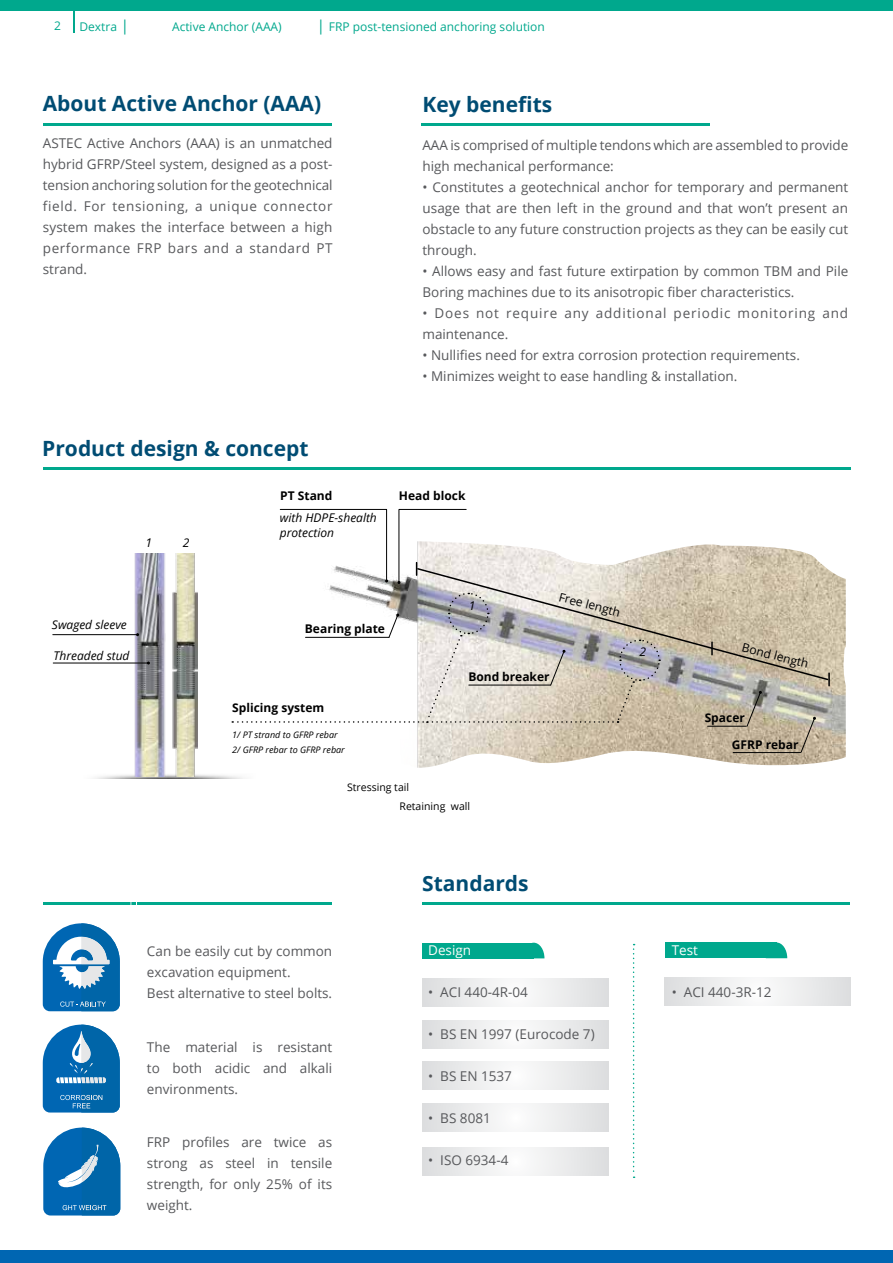
<style>
.page{position:relative;width:893px;height:1263px;background:#fff}
.page>*{position:absolute;margin:0;border:0;box-sizing:border-box;transform-origin:0 0}
.t1{font:700 21px "Open Sans";color:#004c73}
.t2{font:13.5px/21px "Open Sans";color:#57585b;text-align:justify}
.t3{font:13.5px/21px "Open Sans";letter-spacing:.065em;color:#57585b}
.t4{font:13.5px "Open Sans";color:#fffefb}
.t5{font:13.5px "Open Sans";color:#fff}
.t6{font:700 12px "Open Sans";color:#000}
.t7{font:12px "Open Sans";color:#00a88d}
.t8{font:italic 12px/14.4px "Open Sans";color:#000}
.t9{font:12px "Open Sans";color:#000}
.t10{font:10.5px "Open Sans";color:#000}
.t11{font:italic 9px/15px "Open Sans";color:#000}
.s1{font-size:15px}
</style>
<div class="page">
<div style="left:0;top:0;width:893px;height:10px;background:#00a88d"></div>
<div style="left:0;top:1250px;width:893px;height:13px;background:#0066b2"></div>
<hr style="left:73px;top:10px;width:2px;height:23px;background:#00a88d">
<svg style="left:423px;top:978px;width:185px;height:28px"></svg>
<svg style="left:423px;top:1021px;width:185px;height:28px"></svg>
<svg style="left:423px;top:1061px;width:185px;height:29px"></svg>
<svg style="left:423px;top:1103px;width:185px;height:28px"></svg>
<svg style="left:423px;top:1147px;width:185px;height:28px"></svg>
<svg style="left:665px;top:978px;width:185px;height:28px"></svg>
<div style="left:422px;top:943px;width:112px;height:15px;background:#00a88d"></div>
<svg style="left:534px;top:943px;width:10px;height:15px"></svg>
<div style="left:665px;top:942px;width:112px;height:16px;background:#00a88d"></div>
<svg style="left:777px;top:942px;width:10px;height:16px"></svg>
<hr style="left:43px;top:123px;width:289px;height:2px;background:#00a88d">
<hr style="left:421px;top:123px;width:289px;height:2px;background:#00a88d">
<img style="left:328px;top:543px;width:518px;height:225px">
<svg style="left:416px;top:567px;width:413px;height:114px"></svg>
<svg style="left:828px;top:673px;width:2px;height:13px"></svg>
<svg style="left:711px;top:642px;width:2px;height:13px"></svg>
<svg style="left:397px;top:509px;width:70px;height:75px"></svg>
<svg style="left:279px;top:509px;width:109px;height:73px"></svg>
<img style="left:171px;top:554px;width:27px;height:223px">
<img style="left:120px;top:553px;width:49px;height:224px">
<hr style="left:53px;top:634px;width:85px;height:1px;background:#000">
<hr style="left:53px;top:663px;width:95px;height:1px;background:#000">
<svg style="left:746px;top:691px;width:16px;height:36px"></svg>
<hr style="left:733px;top:752px;width:68px;height:1px;background:#000">
<svg style="left:800px;top:717px;width:16px;height:36px"></svg>
<hr style="left:708px;top:726px;width:38px;height:1px;background:#000">
<svg style="left:232px;top:592px;width:429px;height:131px"></svg>
<hr style="left:469px;top:685px;width:82px;height:1px;background:#000">
<hr style="left:305px;top:637px;width:84px;height:1px;background:#000">
<hr style="left:43px;top:467px;width:807px;height:3px;background:#00a88d">
<svg style="left:633px;top:944px;width:2px;height:234px"></svg>
<hr style="left:43px;top:902px;width:289px;height:2px;background:#00a88d">
<hr style="left:423px;top:902px;width:427px;height:2px;background:#00a88d">
<svg style="left:43px;top:923px;width:77px;height:88px"></svg>
<svg style="left:43px;top:1024px;width:77px;height:88px"></svg>
<svg style="left:43px;top:1127px;width:77px;height:88px"></svg>
<p class="t7" style="left:54px;top:18px;width:8px">2</p>
<p class="t7" style="left:80px;top:19px;width:51px">Dextra <span class="s1">|</span></p>
<p class="t7" style="left:172px;top:19px;width:111px">Active Anchor (AAA)</p>
<p class="t7" style="left:317px;top:19px;width:230px"><span class="s1">|</span> FRP post-tensioned anchoring solution</p>
<h1 class="t1" style="left:43px;top:88px;width:280px">About Active Anchor (AAA)</h1>
<p class="t2" style="left:43px;top:133px;width:291px">ASTEC Active Anchors (AAA) is an unmatched hybrid GFRP/Steel system, designed as a post&shy;tension anchoring solution for the geotechnical field. For tensioning, a unique connector system makes the interface between a high performance FRP bars and a standard PT strand.</p>
<h1 class="t1" style="left:42px;top:434px;width:268px">Product design &amp; concept</h1>
<h1 class="t1" style="left:422px;top:90px;width:131px">Key benefits</h1>
<p class="t2" style="left:422px;top:134px;width:427px">AAA is comprised of multiple tendons which are assembled to provide high mechanical performance:</p>
<p class="t2" style="left:422px;top:176px;width:427px">• Constitutes a geotechnical anchor for temporary and permanent usage that are then left in the ground and that won’t present an obstacle to any future construction projects as they can be easily cut through.</p>
<p class="t2" style="left:422px;top:260px;width:427px">• Allows easy and fast future extirpation by common TBM and Pile<br>Boring machines due to its anisotropic fiber characteristics.</p>
<p class="t3" style="left:422px;top:302px;width:427px">• Does not require any additional periodic monitoring and maintenance.</p>
<p class="t2" style="left:422px;top:344px;width:379px">• Nullifies need for extra corrosion protection requirements.</p>
<p class="t2" style="left:422px;top:365px;width:316px">• Minimizes weight to ease handling &amp; installation.</p>
<p class="t8" style="left:145px;top:535px;width:8px">1</p>
<p class="t8" style="left:183px;top:535px;width:8px">2</p>
<p class="t8" style="left:52px;top:618px;width:76px">Swaged sleeve</p>
<p class="t8" style="left:53px;top:648px;width:78px">Threaded stud</p>
<p class="t6" style="left:280px;top:487px;width:54px">PT Stand</p>
<p class="t6" style="left:399px;top:487px;width:68px">Head block</p>
<p class="t8" style="left:280px;top:511px;width:98px">with HDPE-shealth protection</p>
<p class="t6" style="left:305px;top:620px;width:82px">Bearing plate</p>
<p class="t8" style="left:469px;top:598px;width:8px">1</p>
<p class="t9" style="left:561px;top:589px;width:64px;rotate:14deg">Free length</p>
<p class="t6" style="left:232px;top:699px;width:93px">Splicing system</p>
<p class="t11" style="left:232px;top:727px;width:114px">1/ PT strand to GFRP rebar<br>2/ GFRP rebar to GFRP rebar</p>
<p class="t10" style="left:347px;top:780px;width:64px">Stressing tail</p>
<p class="t6" style="left:468px;top:669px;width:83px">Bond breaker</p>
<p class="t10" style="left:400px;top:799px;width:72px">Retaining wall</p>
<p class="t8" style="left:639px;top:644px;width:8px">2</p>
<p class="t2" style="left:147px;top:940px;width:187px;text-align:left">Can be easily cut by common excavation equipment.<br>Best alternative to steel bolts.</p>
<p class="t2" style="left:147px;top:1036px;width:187px">The material is resistant to both acidic and alkali environments.</p>
<p class="t2" style="left:147px;top:1131px;width:187px">FRP profiles are twice as strong as steel in tensile strength, for only 25% of its weight.</p>
<h1 class="t1" style="left:422px;top:868px;width:108px">Standards</h1>
<p class="t4" style="left:428px;top:941px;width:44px">Design</p>
<p class="t2" style="left:428px;top:981px;width:101px">• ACI 440-4R-04</p>
<p class="t2" style="left:428px;top:1023px;width:168px">• BS EN 1997 (Eurocode 7)</p>
<p class="t2" style="left:428px;top:1065px;width:85px">• BS EN 1537</p>
<p class="t2" style="left:428px;top:1107px;width:64px">• BS 8081</p>
<p class="t2" style="left:428px;top:1149px;width:82px">• ISO 6934-4</p>
<p class="t9" style="left:744px;top:639px;width:70px;rotate:14deg">Bond length</p>
<p class="t6" style="left:705px;top:709px;width:42px">Spacer</p>
<p class="t6" style="left:732px;top:736px;width:68px">GFRP rebar</p>
<p class="t5" style="left:672px;top:941px;width:28px">Test</p>
<p class="t2" style="left:672px;top:981px;width:101px">• ACI 440-3R-12</p>
</div>
